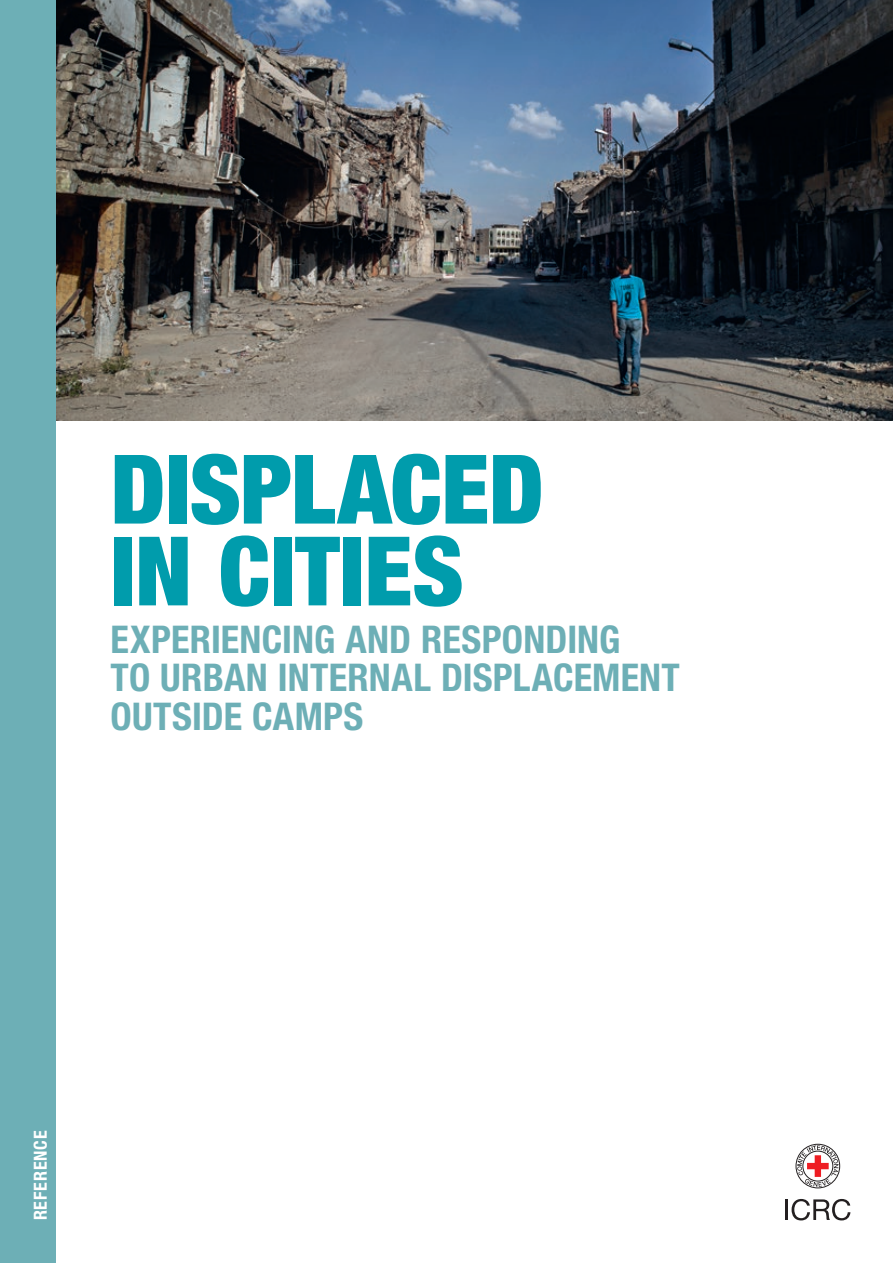
<style>
.page{position:relative;width:893px;height:1263px;background:#fff}
.page>*{position:absolute;margin:0;border:0;box-sizing:border-box;transform-origin:0 0}
.t1{font:900 condensed 96px/81.8px "Helvetica Neue LT Std";letter-spacing:-.005em;color:#009cac}
.t2{font:700 condensed 38.25px/38.2px "Helvetica Neue LT Std";letter-spacing:.005em;color:#6dafb6}
.t3{font:700 condensed 18px "Helvetica Neue LT Std";letter-spacing:.05em;color:#fff}
</style>
<div class="page">
<img style="left:55px;top:0;width:838px;height:421px">
<div style="left:0;top:0;width:55px;height:1263px;background:#6dafb6"></div>
<div style="left:796px;top:1144px;width:44px;height:44px;border:1px solid #231f20;border-radius:50%"></div>
<svg style="left:797px;top:1145px;width:41px;height:42px"></svg>
<hr style="left:785px;top:1199px;width:3px;height:21px;background:#231f20">
<svg style="left:792px;top:1199px;width:58px;height:21px"></svg>
<h1 class="t1" style="left:111px;top:447px;width:435px">DISPLACED<br>IN CITIES</h1>
<p class="t2" style="left:111px;top:620px;width:571px">EXPERIENCING AND RESPONDING<br>TO URBAN INTERNAL DISPLACEMENT<br>OUTSIDE CAMPS</p>
<p class="t3" style="left:29px;top:1220px;width:92px;rotate:-90deg">REFERENCE</p>
</div>
